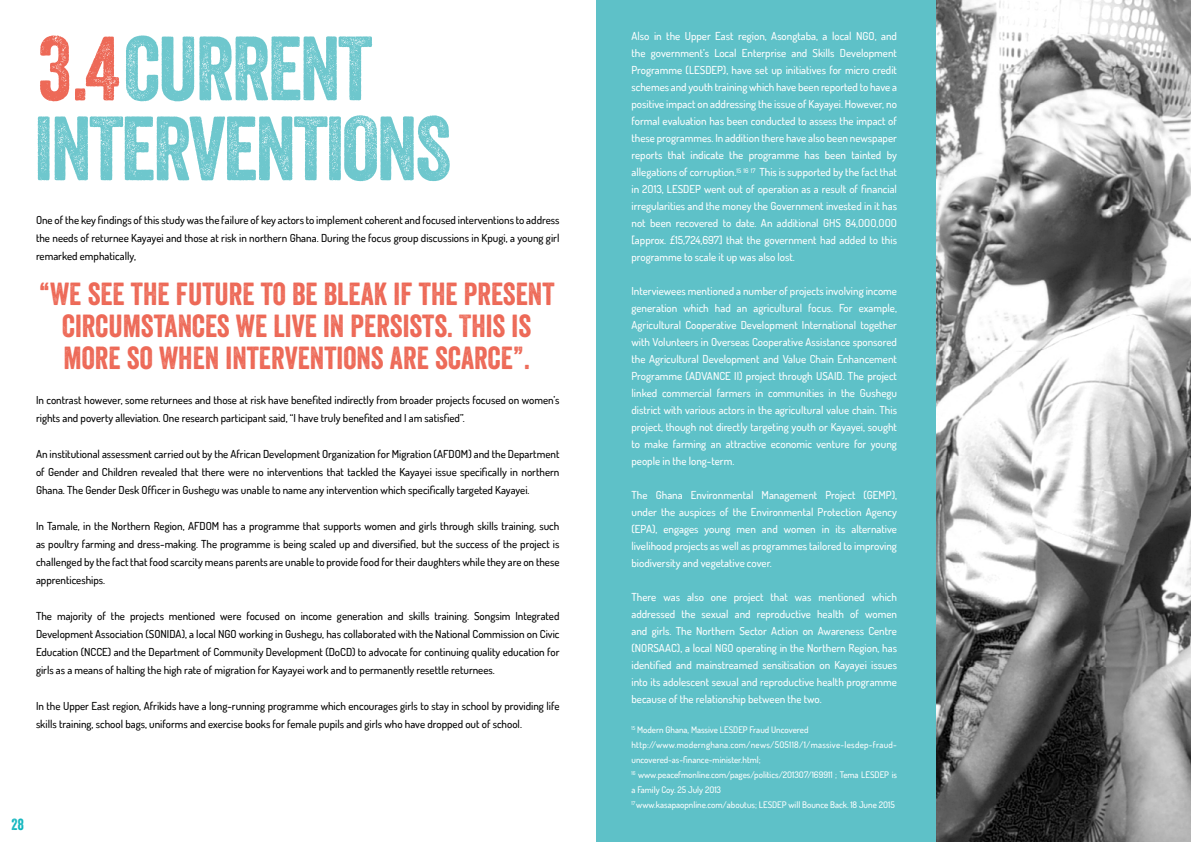
<style>
.page{position:relative;width:1191px;height:842px;background:#fff}
.page>*{position:absolute;margin:0;border:0;box-sizing:border-box;transform-origin:0 0}
.t1{font:88px/80px "Veneer";letter-spacing:-.03em;color:#5ec1c8}
.t2{font:31px/32px "Veneer";color:#ed6957;text-align:center}
.t3{font:15.6px "Veneer";color:#0cb4bd}
.t4{font:500 11px/17px "Dosis";color:#fff;text-align:justify}
.t5{font:500 11px/18px "Dosis";color:#000;text-align:justify}
.t6{font:500 9px/15px "Dosis";color:#fff}
.s1{color:#ed6957}
</style>
<div class="page">
<div style="left:596px;top:0;width:595px;height:842px;background:#5ec1c8"></div>
<img style="left:936px;top:0;width:255px;height:842px">
<h3 class="t3" style="left:12px;top:814px;width:14px">28</h3>
<h1 class="t1" style="left:34px;top:28px;width:419px"><span class="s1">3.4</span>CURRENT<br>INTERVENTIONS</h1>
<p class="t4" style="left:631px;top:28px;width:267px">Also in the Upper East region, Asongtaba, a local NGO, and the government’s Local Enterprise and Skills Development Programme (LESDEP), have set up initiatives for micro credit schemes and youth training which have been reported to have a positive impact on addressing the issue of Kayayei. However, no formal evaluation has been conducted to assess the impact of these programmes. In addition there have also been newspaper reports that indicate the programme has been tainted by allegations of corruption.<sup>15</sup> <sup>16</sup> <sup>17</sup> This is supported by the fact that in 2O13, LESDEP went out of operation as a result of financial irregularities and the money the Government invested in it has not been recovered to date. An additional GHS 84,OOO,OOO [approx. £15,724,697] that the government had added to this programme to scale it up was also lost.</p>
<p class="t4" style="left:631px;top:283px;width:267px">Interviewees mentioned a number of projects involving income generation which had an agricultural focus. For example, Agricultural Cooperative Development International together with Volunteers in Overseas Cooperative Assistance sponsored the Agricultural Development and Value Chain Enhancement Programme (ADVANCE II) project through USAID. The project linked commercial farmers in communities in the Gushegu district with various actors in the agricultural value chain. This project, though not directly targeting youth or Kayayei, sought to make farming an attractive economic venture for young people in the long-term.</p>
<p class="t4" style="left:631px;top:487px;width:267px">The Ghana Environmental Management Project (GEMP), under the auspices of the Environmental Protection Agency (EPA), engages young men and women in its alternative livelihood projects as well as programmes tailored to improving biodiversity and vegetative cover.</p>
<p class="t4" style="left:631px;top:589px;width:267px">There was also one project that was mentioned which addressed the sexual and reproductive health of women and girls. The Northern Sector Action on Awareness Centre (NORSAAC), a local NGO operating in the Northern Region, has identified and mainstreamed sensitisation on Kayayei issues into its adolescent sexual and reproductive health programme because of the relationship between the two.</p>
<p class="t5" style="left:36px;top:211px;width:525px">One of the key findings of this study was the failure of key actors to implement coherent and focused interventions to address the needs of returnee Kayayei and those at risk in northern Ghana. During the focus group discussions in Kpugi, a young girl remarked emphatically,</p>
<h2 class="t2" style="left:39px;top:278px;width:517px">“WE SEE THE FUTURE TO BE BLEAK IF THE PRESENT<br>CIRCUMSTANCES WE LIVE IN PERSISTS. THIS IS<br>MORE SO WHEN INTERVENTIONS ARE SCARCE”.</h2>
<p class="t5" style="left:36px;top:391px;width:525px">In contrast however, some returnees and those at risk have benefited indirectly from broader projects focused on women’s rights and poverty alleviation. One research participant said, “I have truly benefited and I am satisfied”.</p>
<p class="t5" style="left:36px;top:445px;width:525px">An institutional assessment carried out by the African Development Organization for Migration (AFDOM) and the Department of Gender and Children revealed that there were no interventions that tackled the Kayayei issue specifically in northern Ghana. The Gender Desk Officer in Gushegu was unable to name any intervention which specifically targeted Kayayei.</p>
<p class="t5" style="left:36px;top:517px;width:525px">In Tamale, in the Northern Region, AFDOM has a programme that supports women and girls through skills training, such as poultry farming and dress-making. The programme is being scaled up and diversified, but the success of the project is challenged by the fact that food scarcity means parents are unable to provide food for their daughters while they are on these apprenticeships.</p>
<p class="t5" style="left:36px;top:607px;width:525px">The majority of the projects mentioned were focused on income generation and skills training. Songsim Integrated Development Association (SONIDA), a local NGO working in Gushegu, has collaborated with the National Commission on Civic Education (NCCE) and the Department of Community Development (DoCD) to advocate for continuing quality education for girls as a means of halting the high rate of migration for Kayayei work and to permanently resettle returnees.</p>
<p class="t5" style="left:36px;top:697px;width:525px">In the Upper East region, Afrikids have a long-running programme which encourages girls to stay in school by providing life skills training, school bags, uniforms and exercise books for female pupils and girls who have dropped out of school.</p>
<p class="t6" style="left:631px;top:722px;width:267px"><sup>15</sup> Modern Ghana, Massive LESDEP Fraud Uncovered http://www.modernghana.com/news/5O5118/1/massive-lesdep-fraud&shy;uncovered-as-finance-minister.html;<br><sup>16</sup> www.peacefmonline.com/pages/politics/2O13O7/169911 ; Tema LESDEP is a Family Coy. 25 July 2O13<br><sup>17</sup> www.kasapaopnline.com/aboutus; LESDEP will Bounce Back. 18 June 2O15</p>
</div>
